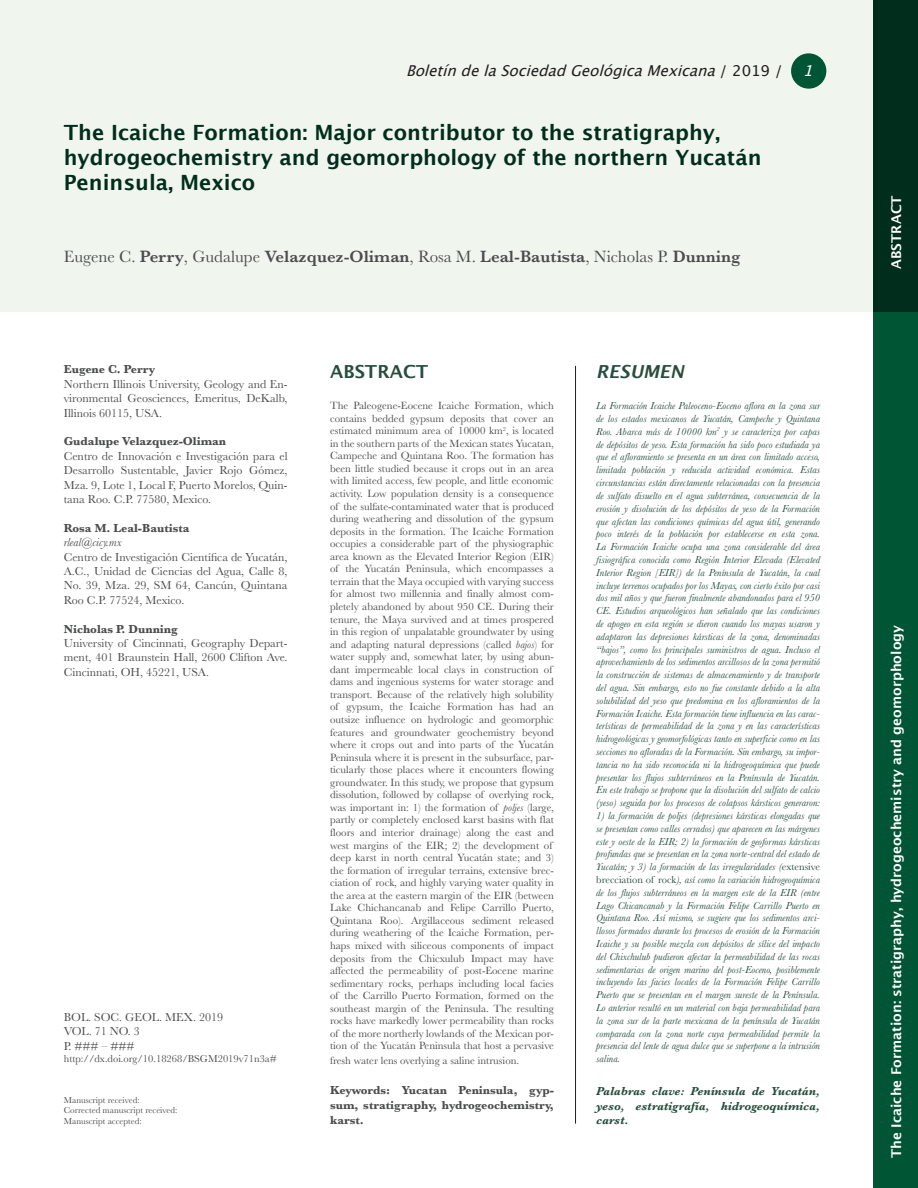
<style>
.page{position:relative;width:918px;height:1188px;background:#fff}
.page>*{position:absolute;margin:0;border:0;box-sizing:border-box;transform-origin:0 0}
.t1{font:600 21px/25.2px "Lucida Sans";color:#012d1c}
.Abstract__Title{font:600 18px "Lucida Sans";color:#274d3e}
.Resumen__Título{font:italic 600 18px "Lucida Sans";color:#274d3e}
.Authors{font:600 16.95px "Baskerville";color:#4b4c4d}
.t2{font:italic 15px "Lucida Grande";color:#231f20}
.t3{font:italic 15px "Lucida Grande";color:#fff}
.Section{font:600 13.5px "Lucida Sans";color:#fff}
.Ascription{font:12px/14.4px "Baskerville";color:#4b4c4d;text-align:justify}
.Palabras_clave{font:italic 700 12px/14.5px "Baskerville";color:#274d3e;text-align:justify}
.Ascription_Name{font:700 12px "Baskerville";color:#4b4c4d}
.Keywords{font:700 12px/15px "Baskerville";color:#4b4c4d;text-align:justify}
.Ascription_mail{font:italic 12px "Baskerville";color:#4b4c4d}
.Abstract{font:10.8px/12.6px "Baskerville";color:#4b4c4d}
.Resumen{font:italic 10.5px/12.8px "Baskerville";color:#274d3e;text-align:justify}
.t4{font:10.5px "Baskerville";color:#4b4c4d}
.Acceptance_dates{font:9px "Baskerville";color:#4b4c4d}
.s1{font-style:normal}
.s2{font-weight:400}
.s3{font-style:italic}
</style>
<div class="page">
<div style="left:0;top:0;width:874px;height:311px;background:#f0f6ed"></div>
<hr style="left:575px;top:366px;width:1px;height:758px;background:#231f20">
<div style="left:874px;top:311px;width:44px;height:877px;background:#005534"></div>
<div style="left:874px;top:0;width:44px;height:311px;background:#012d1c"></div>
<div style="left:791px;top:53px;width:35px;height:36px;background:#005534;border-radius:50%"></div>
<h3 class="t2" style="left:406px;top:62px;width:378px">BoletíndelaSociedadGeológicaMexicana<span class="s1">/ 2 0 1 9 /</span></h3>
<h3 class="t3" style="left:803px;top:62px;width:19px">1</h3>
<p class="t1" style="left:64px;top:120px;width:699px">The Icaiche Formation: Major contributor to the stratigraphy, hydrogeochemistry and geomorphology of the northern Yucatán<br>Peninsula, Mexico</p>
<p class="Authors" style="left:64px;top:245px;width:678px"><span class="s2">Eugene C.</span> Perry<span class="s2">, Gudalupe</span> Velazquez-Oliman<span class="s2">, Rosa M.</span> Leal-Bautista<span class="s2">, Nicholas P.</span> Dunning</p>
<p class="Ascription_Name" style="left:64px;top:361px;width:93px">Eugene C. Perry</p>
<p class="Ascription" style="left:64px;top:377px;width:225px">Northern Illinois University, Geology and En&shy;vironmental Geosciences, Emeritus, DeKalb, Illinois 60115, USA.</p>
<p class="Ascription_Name" style="left:64px;top:433px;width:164px">Gudalupe Velazquez-Oliman</p>
<p class="Ascription" style="left:64px;top:449px;width:225px">Centro de Innovación e Investigación para el Desarrollo Sustentable, Javier Rojo Gómez, Mza. 9, Lote 1, Local F, Puerto Morelos, Quin&shy;tana Roo. C.P. 77580, Mexico.</p>
<p class="Ascription_Name" style="left:64px;top:520px;width:127px">Rosa M. Leal-Bautista</p>
<p class="Ascription_mail" style="left:64px;top:534px;width:59px">rleal@cicy.mx</p>
<p class="Ascription" style="left:64px;top:550px;width:225px">Centro de Investigación Científica de Yucatán, A.C., Unidad de Ciencias del Agua, Calle 8, No. 39, Mza. 29, SM 64, Cancún, Quintana Roo C.P. 77524, Mexico.</p>
<p class="Ascription_Name" style="left:64px;top:620px;width:115px">Nicholas P. Dunning</p>
<p class="Ascription" style="left:64px;top:636px;width:225px">University of Cincinnati, Geography Depart&shy;ment, 401 Braunstein Hall, 2600 Clifton Ave.<br>Cincinnati, OH, 45221, USA.</p>
<p class="Ascription" style="left:64px;top:1010px;width:161px;text-align:left">BOL. SOC. GEOL. MEX. 2019<br>VOL. 71 NO. 3<br>P. ### ‒ ###</p>
<p class="t4" style="left:64px;top:1052px;width:215px">http://dx.doi.org/10.18268/BSGM2019v71n3a#</p>
<p class="Acceptance_dates" style="left:64px;top:1094px;width:77px">Manuscript received:</p>
<p class="Acceptance_dates" style="left:64px;top:1105px;width:115px">Corrected manuscript received:</p>
<p class="Acceptance_dates" style="left:64px;top:1116px;width:80px">Manuscript accepted:</p>
<p class="Abstract__Title" style="left:330px;top:361px;width:100px">ABSTRACT</p>
<p class="Abstract" style="left:330px;top:399px;width:225px">The Paleogene-Eocene Icaiche Formation, which contains bedded gypsum deposits that cover an estimated minimum area of 10000 km<sup>2</sup>, is located in the southern parts of the Mexican states Yucatan, Campeche and Quintana Roo. The formation has been little studied because it crops out in an area with limited access, few people, and little economic activity. Low population density is a consequence of the sulfate-contaminated water that is produced during weathering and dissolution of the gypsum deposits in the formation. The Icaiche Formation occupies a considerable part of the physiographic area known as the Elevated Interior Region (EIR) of the Yucatán Peninsula, which encompasses a terrain that the Maya occupied with varying success for almost two millennia and finally almost com&shy;pletely abandoned by about 950 CE. During their tenure, the Maya survived and at times prospered in this region of unpalatable groundwater by using and adapting natural depressions (called <span class="s3">bajos</span>) for water supply and, somewhat later, by using abun&shy;dant impermeable local clays in construction of dams and ingenious systems for water storage and transport. Because of the relatively high solubility of gypsum, the Icaiche Formation has had an outsize influence on hydrologic and geomorphic features and groundwater geochemistry beyond where it crops out and into parts of the Yucatán Peninsula where it is present in the subsurface, par&shy;ticularly those places where it encounters flowing groundwater. In this study, we propose that gypsum dissolution, followed by collapse of overlying rock, was important in: 1) the formation of <span class="s3">poljes</span> (large, partly or completely enclosed karst basins with flat floors and interior drainage) along the east and west margins of the EIR; 2) the development of deep karst in north central Yucatán state; and 3) the formation of irregular terrains, extensive brec&shy;ciation of rock, and highly varying water quality in the area at the eastern margin of the EIR (between Lake Chichancanab and Felipe Carrillo Puerto, Quintana Roo). Argillaceous sediment released during weathering of the Icaiche Formation, per&shy;haps mixed with siliceous components of impact deposits from the Chicxulub Impact may have affected the permeability of post-Eocene marine sedimentary rocks, perhaps including local facies of the Carrillo Puerto Formation, formed on the southeast margin of the Peninsula. The resulting rocks have markedly lower permeability than rocks of the more northerly lowlands of the Mexican por&shy;tion of the Yucatán Peninsula that host a pervasive</p>
<p class="Abstract" style="left:330px;top:1055px;width:191px">fresh water lens overlying a saline intrusion.</p>
<p class="Keywords" style="left:330px;top:1083px;width:225px">Keywords: Yucatan Peninsula, gyp&shy;sum, stratigraphy, hydrogeochemistry, karst.</p>
<p class="Resumen__Título" style="left:596px;top:362px;width:89px">RESUMEN</p>
<p class="Resumen" style="left:596px;top:400px;width:225px">La Formación Icaiche Paleoceno-Eoceno aflora en la zona sur de los estados mexicanos de Yucatán, Campeche y Quintana Roo. Abarca más de 10000 km<sup>2</sup> y se caracteriza por capas de depósitos de yeso. Esta formación ha sido poco estudiada ya que el afloramiento se presenta en un área con limitado acceso, limitada población y reducida actividad económica. Estas circunstancias están directamente relacionadas con la presencia de sulfato disuelto en el agua subterránea, consecuencia de la erosión y disolución de los depósitos de yeso de la Formación que afectan las condiciones químicas del agua útil, generando poco interés de la población por establecerse en esta zona.<br>La Formación Icaiche ocupa una zona considerable del área fisiográfica conocida como Región Interior Elevada (Elevated Interior Region [EIR]) de la Península de Yucatán, la cual incluye terrenos ocupados por los Mayas, con cierto éxito por casi dos mil años y que fueron finalmente abandonados para el 950<br>CE. Estudios arqueológicos han señalado que las condiciones de apogeo en esta región se dieron cuando los mayas usaron y adaptaron las depresiones kársticas de la zona, denominadas “bajos”, como los principales suministros de agua. Incluso el aprovechamiento de los sedimentos arcillosos de la zona permitió la construcción de sistemas de almacenamiento y de transporte del agua. Sin embargo, esto no fue constante debido a la alta solubilidad del yeso que predomina en los afloramientos de la Formación Icaiche. Esta formación tiene influencia en las carac&shy;terísticas de permeabilidad de la zona y en las características hidrogeológicas y geomorfológicas tanto en superficie como en las secciones no afloradas de la Formación. Sin embargo, su impor&shy;tancia no ha sido reconocida ni la hidrogeoquímica que puede presentar los flujos subterráneos en la Península de Yucatán.<br>En este trabajo se propone que la disolución del sulfato de calcio (yeso) seguida por los procesos de colapsos kársticos generaron:</p>
<p class="Resumen" style="left:596px;top:809px;width:225px">1) la formación de poljes (depresiones kársticas elongadas que se presentan como valles cerrados) que aparecen en las márgenes este y oeste de la EIR; 2) la formación de geoformas kársticas profundas que se presentan en la zona norte-central del estado de Yucatán; y 3) la formación de las irregularidades (<span class="s1">extensive brecciation of rock</span>), así como la variación hidrogeoquímica de los flujos subterráneos en la margen este de la EIR (entre Lago Chicancanab y la Formación Felipe Carrillo Puerto en Quintana Roo. Así mismo, se sugiere que los sedimentos arci&shy;llosos formados durante los procesos de erosión de la Formación Icaiche y su posible mezcla con depósitos de sílice del impacto del Chixchulub pudieron afectar la permeabilidad de las rocas sedimentarias de origen marino del post-Eoceno, posiblemente incluyendo las facies locales de la Formación Felipe Carrillo Puerto que se presentan en el margen sureste de la Península.<br>Lo anterior resultó en un material con baja permeabilidad para la zona sur de la parte mexicana de la península de Yucatán comparada con la zona norte cuya permeabilidad permite la presencia del lente de agua dulce que se superpone a la intrusión salina.</p>
<p class="Palabras_clave" style="left:596px;top:1084px;width:225px">Palabras clave: Península de Yucatán, yeso, estratigrafía, hidrogeoquímica, carst.</p>
<p class="Section" style="left:889px;top:269px;width:75px;rotate:-90deg">ABSTRACT</p>
<p class="Section" style="left:889px;top:1158px;width:534px;rotate:-90deg">The Icaiche Formation: stratigraphy, hydrogeochemistry and geomorphology</p>
</div>
